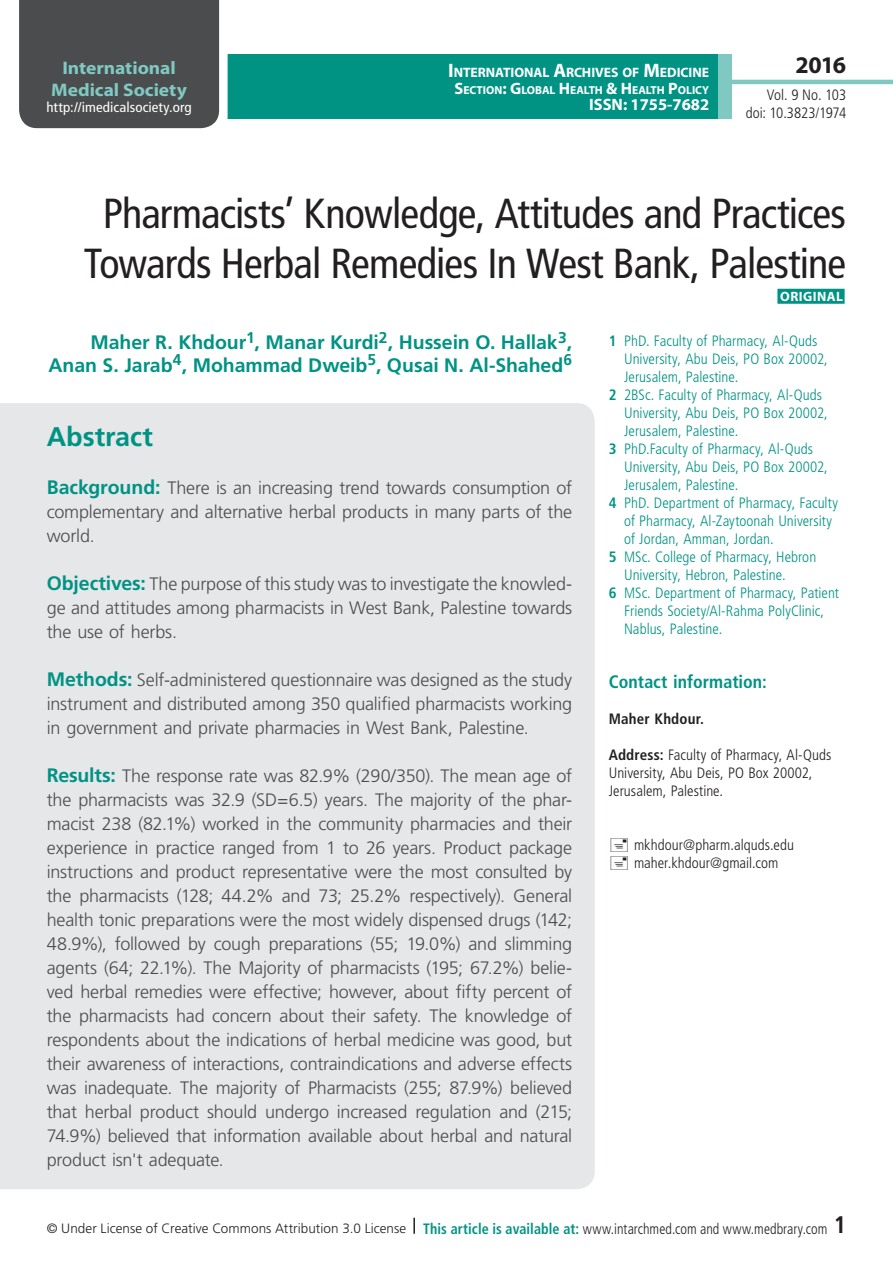
<style>
.page{position:relative;width:893px;height:1263px;background:#fff}
.page>*{position:absolute;margin:0;border:0;box-sizing:border-box;transform-origin:0 0}
.t1{font:condensed 42px/50.4px "Frutiger LT Std";letter-spacing:-.02em;color:#231f20;text-align:center}
.t2{font:700 27px "Frutiger LT Std";letter-spacing:-.005em;color:#009384}
.t3{font:700 24px "Myriad Pro";color:#231f20}
.t4{font:700 condensed 24px "Frutiger LT Std";color:#231f20}
.t5{font:700 19.5px/22.5px "Frutiger LT Std";letter-spacing:-.005em;color:#009384;text-align:right}
.t6{font:700 18.15px/21.8px "Myriad Pro";color:#80c9c2;text-align:center;scale:1.07 1}
.t7{font:300 18px/24px "Frutiger LT Std";letter-spacing:-.01em;color:#4b4c4d;text-align:justify}
.t8{font:700 condensed 18px "Frutiger LT Std";color:#009384}
.t9{font:700 16.5px "Myriad Pro";color:#fff}
.t10{font:300 condensed 15px "Frutiger LT Std";color:#009384}
.t11{font:300 condensed 15px/18px "Frutiger LT Std";color:#231f20}
.t12{font:700 condensed 15px "Frutiger LT Std";letter-spacing:.01em;color:#231f20}
.t13{font:condensed 13.95px "Frutiger LT Std";letter-spacing:.005em;color:#fff;scale:1.07 1}
.t14{font:700 13.65px "Myriad Pro";letter-spacing:-.005em;color:#fff}
.t15{font:300 13.5px "Frutiger LT Std";letter-spacing:.005em;color:#231f20}
.t16{font:700 13.5px "Myriad Pro";letter-spacing:.035em;color:#fff}
.t17{font:700 11.55px "Myriad Pro";color:#fff}
.s1{font-size:19.5px}
.s2{font-size:16.5px}
.s3{font-weight:700}
.s4{font-weight:700;font-size:19.5px;color:#009384}
.s5{font-weight:700;font-stretch:condensed;font-size:15px;color:#009384}
.s6{font-stretch:condensed;font-size:15px}
</style>
<div class="page">
<div style="left:23px;top:54px;width:762px;height:65px;background:#009384"></div>
<div style="left:19px;top:0;width:209px;height:129px;background:#4b4c4d"></div>
<div style="left:732px;top:36px;width:161px;height:94px;background:#fff"></div>
<hr style="left:730px;top:80px;width:163px;height:4px;background:#80c9c2">
<div style="left:718px;top:54px;width:14px;height:65px;background:#80c9c2"></div>
<svg style="left:413px;top:1218px;width:2px;height:16px"></svg>
<div style="left:0;top:403px;width:595px;height:786px;background:#e6e7e9"></div>
<div style="left:777px;top:289px;width:68px;height:15px;background:#009384"></div>
<p class="t6" style="left:51px;top:56px;width:128px">International<br>Medical Society</p>
<p class="t13" style="left:46px;top:99px;width:137px">http://imedicalsociety.org</p>
<p class="t14" style="left:448px;top:64px;width:263px"><span class="s1">I</span>NTERNATIONAL <span class="s1">A</span>RCHIVES OF <span class="s1">M</span>EDICINE</p>
<p class="t17" style="left:454px;top:82px;width:256px"><span class="s2">S</span>ECTION<span class="s2">: G</span>LOBAL <span class="s2">H</span> EALTH <span class="s2">&amp; H</span> EALTH <span class="s2">P</span>OLICY</p>
<p class="t9" style="left:589px;top:94px;width:122px">ISSN: 1755-7682</p>
<h3 class="t3" style="left:795px;top:49px;width:52px">2016</h3>
<p class="t11" style="left:746px;top:86px;width:102px;text-align:right">Vol. 9 No. 103 doi: 10.3823/1974</p>
<h1 class="t1" style="left:84px;top:188px;width:764px">Pharmacists’ Knowledge, Attitudes and Practices<br>Towards Herbal Remedies In West Bank, Palestine</h1>
<p class="t16" style="left:780px;top:287px;width:64px">Original</p>
<p class="t5" style="left:49px;top:331px;width:525px">Maher R. Khdour<sup>1</sup>, Manar Kurdi<sup>2</sup>, Hussein O. Hallak<sup>3</sup>,<br>Anan S. Jarab<sup>4</sup>, Mohammad Dweib<sup>5</sup>, Qusai N. Al-Shahed<sup>6</sup></p>
<p class="t10" style="left:609px;top:332px;width:210px"><span class="s3">1</span> PhD. Faculty of Pharmacy, Al-Quds</p>
<p class="t10" style="left:624px;top:350px;width:205px">University, Abu Deis, PO Box 20002,</p>
<p class="t10" style="left:624px;top:368px;width:116px">Jerusalem, Palestine.</p>
<p class="t10" style="left:609px;top:386px;width:215px"><span class="s3">2</span> 2BSc. Faculty of Pharmacy, Al-Quds</p>
<p class="t10" style="left:624px;top:404px;width:205px">University, Abu Deis, PO Box 20002,</p>
<p class="t10" style="left:624px;top:422px;width:116px">Jerusalem, Palestine.</p>
<p class="t10" style="left:609px;top:440px;width:206px"><span class="s3">3</span> PhD.Faculty of Pharmacy, Al-Quds</p>
<p class="t10" style="left:624px;top:458px;width:205px">University, Abu Deis, PO Box 20002,</p>
<p class="t10" style="left:624px;top:476px;width:116px">Jerusalem, Palestine.</p>
<p class="t10" style="left:609px;top:494px;width:231px"><span class="s3">4</span> PhD. Department of Pharmacy, Faculty</p>
<p class="t10" style="left:624px;top:512px;width:209px">of Pharmacy, Al-Zaytoonah University</p>
<p class="t10" style="left:624px;top:530px;width:151px">of Jordan, Amman, Jordan.</p>
<p class="t10" style="left:609px;top:548px;width:209px"><span class="s3">5</span> MSc. College of Pharmacy, Hebron</p>
<p class="t10" style="left:624px;top:566px;width:163px">University, Hebron, Palestine.</p>
<p class="t10" style="left:609px;top:584px;width:232px"><span class="s3">6</span> MSc. Department of Pharmacy, Patient</p>
<p class="t10" style="left:624px;top:602px;width:202px">Friends Society/Al-Rahma PolyClinic,</p>
<p class="t10" style="left:624px;top:620px;width:100px">Nablus, Palestine.</p>
<p class="t8" style="left:609px;top:671px;width:159px">Contact information:</p>
<p class="t12" style="left:609px;top:710px;width:97px">Maher Khdour.</p>
<p class="t11" style="left:609px;top:746px;width:224px"><span class="s3">Address:</span> Faculty of Pharmacy, Al-Quds<br>University, Abu Deis, PO Box 20002,<br>Jerusalem, Palestine.</p>
<h2 class="t2" style="left:47px;top:421px;width:108px">Abstract</h2>
<p class="t7" style="left:47px;top:476px;width:527px"><span class="s4">Background:</span> There is an increasing trend towards consumption of complementary and alternative herbal products in many parts of the world.</p>
<p class="t7" style="left:47px;top:572px;width:527px"><span class="s4">Objectives:</span> The purpose of this study was to investigate the knowled&shy;ge and attitudes among pharmacists in West Bank, Palestine towards the use of herbs.</p>
<p class="t7" style="left:47px;top:668px;width:527px"><span class="s4">Methods:</span> Self-administered questionnaire was designed as the study instrument and distributed among 350 qualified pharmacists working in government and private pharmacies in West Bank, Palestine.</p>
<p class="t7" style="left:47px;top:764px;width:527px"><span class="s4">Results:</span> The response rate was 82.9% (290/350). The mean age of the pharmacists was 32.9 (SD=6.5) years. The majority of the phar&shy;macist 238 (82.1%) worked in the community pharmacies and their experience in practice ranged from 1 to 26 years. Product package instructions and product representative were the most consulted by the pharmacists (128; 44.2% and 73; 25.2% respectively). General health tonic preparations were the most widely dispensed drugs (142; 48.9%), followed by cough preparations (55; 19.0%) and slimming agents (64; 22.1%). The Majority of pharmacists (195; 67.2%) belie&shy;ved herbal remedies were effective; however, about fifty percent of the pharmacists had concern about their safety. The knowledge of respondents about the indications of herbal medicine was good, but their awareness of interactions, contraindications and adverse effects was inadequate. The majority of Pharmacists (255; 87.9%) believed that herbal product should undergo increased regulation and (215; 74.9%) believed that information available about herbal and natural product isn't adequate.</p>
<p class="t11" style="left:634px;top:836px;width:161px">mkhdour@pharm.alquds.edu maher.khdour@gmail.com</p>
<p class="t15" style="left:47px;top:1220px;width:782px">© Under License of Creative Commons Attribution 3.0 License <span class="s5">This article is available at:</span> <span class="s6">www.intarchmed.com and www.medbrary.com</span></p>
<h3 class="t4" style="left:834px;top:1210px;width:14px">1</h3>
</div>
